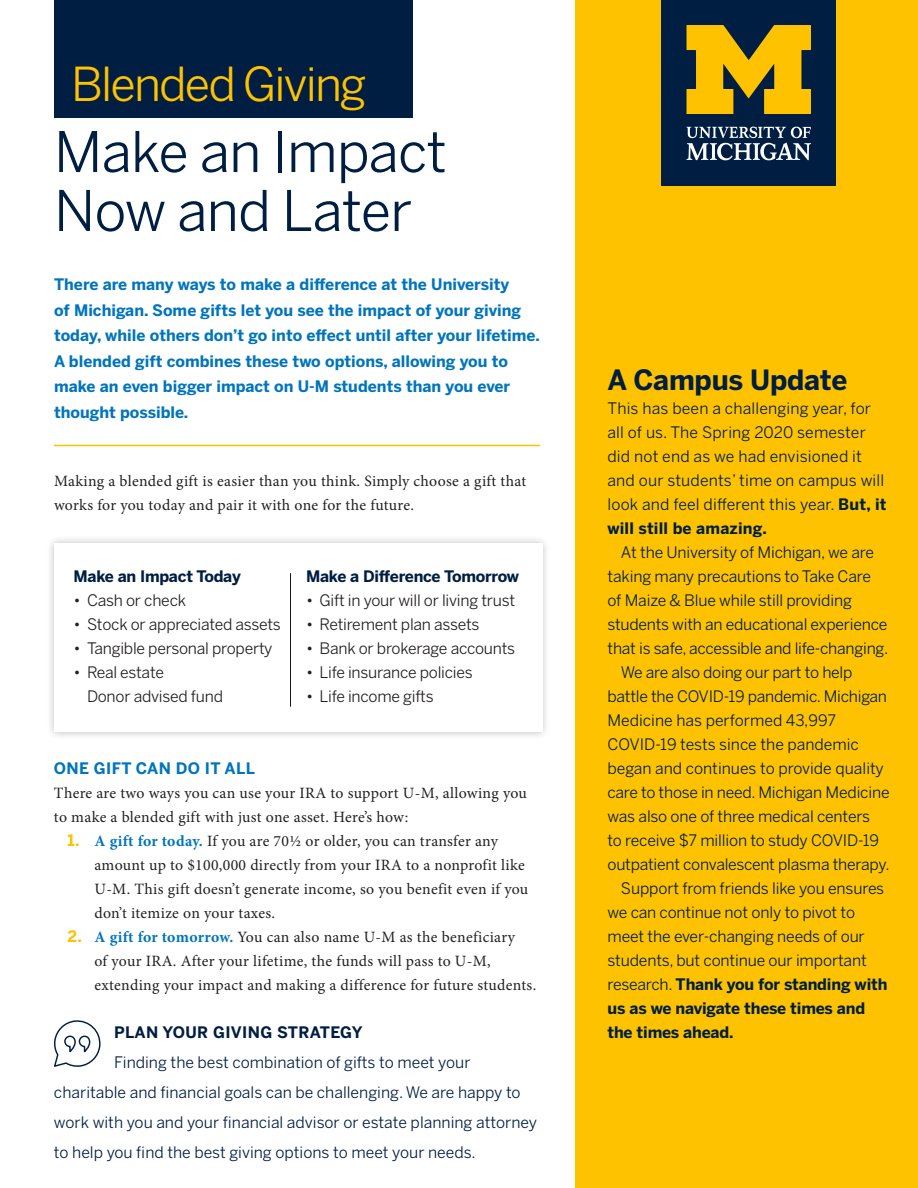
<style>
.page{position:relative;width:918px;height:1188px;background:#fff}
.page>*{position:absolute;margin:0;border:0;box-sizing:border-box;transform-origin:0 0}
.t1{font:55.5px/58.9px "Benton Sans";letter-spacing:-.015em;color:#001e41}
.t2{font:46.5px "Benton Sans";letter-spacing:-.04em;color:#fec200}
.UM_Headline_3{font:700 27.75px "Benton Sans";letter-spacing:-.01em;color:#001e41}
.UM_CTA{font:15.75px/24px "Benton Sans";letter-spacing:-.01em;color:#001e41}
.UM_body_copy{font:15.75px/24px "Minion Pro";letter-spacing:.015em;color:#231f20}
.UM_intro_body_copy{font:700 15.75px/25.5px "Benton Sans";color:#0075bc}
.UM_CTA_1{font:15.75px/30px "Benton Sans";color:#001e41}
.t3{font:15.75px/24px "Benton Sans";letter-spacing:-.015em;color:#231f20}
.UM_CTA-2{font:15.75px/24px "Benton Sans";letter-spacing:.01em;color:#001e41}
.t4{font:700 15.75px "Benton Sans";letter-spacing:-.015em;color:#001e41}
.t5{font:700 15.75px "Benton Sans";letter-spacing:.02em;color:#001e41}
.UM_intro_body_copy-2{font:700 15.75px "Benton Sans";letter-spacing:.02em;color:#0075bc}
.s1{font-family:"Benton Sans";font-weight:700;color:#fec200}
.s2{font-weight:700;color:#0075bc}
.s3{font-weight:700}
</style>
<div class="page">
<div style="left:46px;top:535px;width:505px;height:205px;background:#231f20;opacity:.3"></div>
<div style="left:54px;top:543px;width:488px;height:189px;background:#fff"></div>
<div style="left:54px;top:0;width:359px;height:117px;background:#001e41"></div>
<div style="left:576px;top:0;width:342px;height:1188px;background:#fec200"></div>
<hr style="left:54px;top:445px;width:486px;height:1px;background:#fec200">
<hr style="left:290px;top:573px;width:1px;height:134px;background:#121920">
<div style="left:662px;top:0;width:174px;height:185px;background:#001e41"></div>
<svg style="left:687px;top:25px;width:124px;height:89px"></svg>
<svg style="left:686px;top:127px;width:125px;height:33px"></svg>
<svg style="left:54px;top:1020px;width:47px;height:47px"></svg>
<h2 class="t2" style="left:71px;top:57px;width:297px">Blended Giving</h2>
<h2 class="t1" style="left:54px;top:123px;width:394px">Make an Impact<br>Now and Later</h2>
<p class="UM_intro_body_copy" style="left:54px;top:272px;width:487px">There are many ways to make a difference at the University<br>of Michigan. Some gifts let you see the impact of your giving today, while others don’t go into effect until after your lifetime.<br>A blended gift combines these two options, allowing you to make an even bigger impact on U-M students than you ever thought possible.</p>
<p class="UM_body_copy" style="left:54px;top:469px;width:474px">Making a blended gift is easier than you think. Simply choose a gift that works for you today and pair it with one for the future.</p>
<h3 class="t4" style="left:74px;top:567px;width:169px">Make an Impact Today</h3>
<p class="t3" style="left:74px;top:589px;width:114px">• Cash or check</p>
<p class="t3" style="left:74px;top:613px;width:209px">• Stock or appreciated assets</p>
<p class="t3" style="left:74px;top:637px;width:201px">• Tangible personal property</p>
<p class="t3" style="left:87px;top:661px;width:138px;text-indent:-14px">• Real estate<br>Donor advised fund</p>
<h3 class="t4" style="left:306px;top:567px;width:215px">Make a Difference Tomorrow</h3>
<p class="t3" style="left:306px;top:589px;width:211px">• Gift in your will or living trust</p>
<p class="t3" style="left:306px;top:613px;width:175px">• Retirement plan assets</p>
<p class="t3" style="left:306px;top:637px;width:211px">• Bank or brokerage accounts</p>
<p class="t3" style="left:306px;top:661px;width:168px">• Life insurance policies</p>
<p class="t3" style="left:306px;top:685px;width:129px">• Life income gifts</p>
<h3 class="UM_intro_body_copy-2" style="left:54px;top:759px;width:202px">ONE GIFT CAN DO IT ALL</h3>
<p class="UM_body_copy" style="left:54px;top:781px;width:474px">There are two ways you can use your IRA to support U-M, allowing you to make a blended gift with just one asset. Here’s how:</p>
<p class="UM_body_copy" style="left:94px;top:829px;width:435px;text-indent:-27px"><span class="s1">1.</span> <span class="s2">A gift for today.</span> If you are 70½ or older, you can transfer any amount up to $100,000 directly from your IRA to a nonprofit like U-M. This gift doesn’t generate income, so you benefit even if you don’t itemize on your taxes.</p>
<p class="UM_body_copy" style="left:94px;top:925px;width:443px;text-indent:-27px"><span class="s1">2.</span> <span class="s2">A gift for tomorrow.</span> You can also name U-M as the beneficiary<br>of your IRA. After your lifetime, the funds will pass to U-M, extending your impact and making a difference for future students.</p>
<h3 class="t5" style="left:114px;top:1023px;width:250px">PLAN YOUR GIVING STRATEGY</h3>
<p class="UM_CTA_1" style="left:54px;top:1048px;width:485px;text-indent:60px">Finding the best combination of gifts to meet your charitable and financial goals can be challenging. We are happy to work with you and your financial advisor or estate planning attorney to help you find the best giving options to meet your needs.</p>
<h3 class="UM_Headline_3" style="left:608px;top:364px;width:242px">A Campus Update</h3>
<p class="UM_CTA-2" style="left:608px;top:397px;width:281px">This has been a challenging year, for all of us. The Spring 2020 semester did not end as we had envisioned it and our students’ time on campus will look and feel different this year. <span class="s3">But, it will still be amazing.</span></p>
<p class="UM_CTA" style="left:608px;top:541px;width:282px;text-indent:13px">At the University of Michigan, we are taking many precautions to Take Care of Maize &amp; Blue while still providing students with an educational experience that is safe, accessible and life-changing.</p>
<p class="UM_CTA" style="left:608px;top:661px;width:284px;text-indent:13px">We are also doing our part to help battle the COVID-19 pandemic. Michigan Medicine has performed 43,997<br>COVID-19 tests since the pandemic began and continues to provide quality care to those in need. Michigan Medicine was also one of three medical centers<br>to receive $7 million to study COVID-19 outpatient convalescent plasma therapy.</p>
<p class="UM_CTA" style="left:608px;top:877px;width:281px;text-indent:13px">Support from friends like you ensures we can continue not only to pivot to meet the ever-changing needs of our students, but continue our important research. <span class="s3">Thank you for standing with us as we navigate these times and the times ahead.</span></p>
</div>
